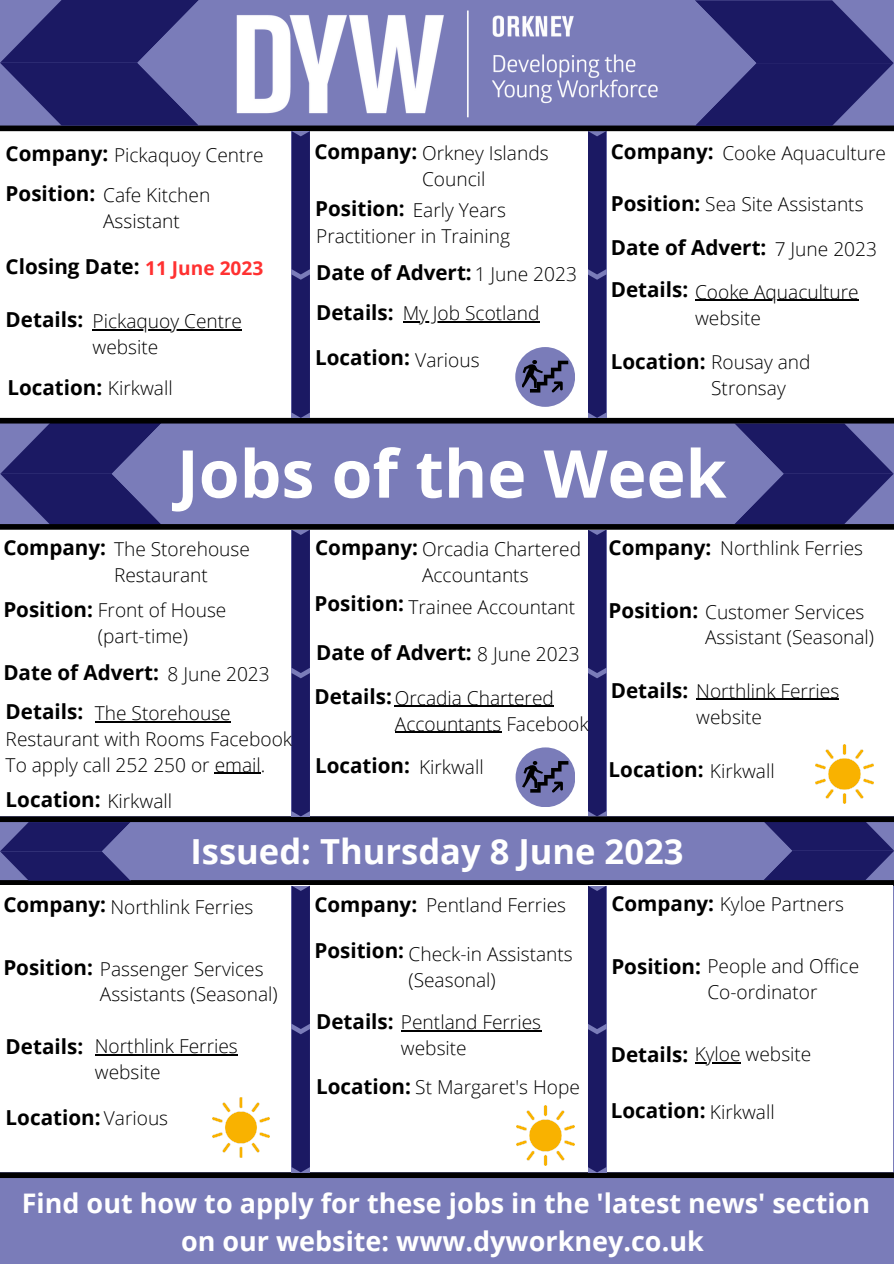
<style>
.page{position:relative;width:894px;height:1264px;background:#fff}
.page>*{position:absolute;margin:0;border:0;box-sizing:border-box;transform-origin:0 0}
.t1{font:700 66px "Open Sans";color:#fff}
.t2{font:700 34.5px "Open Sans";color:#fff}
.t3{font:700 27px/37.2px "Open Sans";color:#fff;text-align:center}
.t4{font:700 20.55px "Open Sans";color:#000}
.t5{font:300 19.05px/26px "Open Sans";color:#000}
.s1{font-weight:700;font-size:20.55px}
.s2{font-size:19.05px;color:#ff3131}
.s3{font-weight:300;font-size:19.05px}
</style>
<div class="page">
<div style="left:0;top:0;width:893px;height:1263px;background:#7a7cb9"></div>
<svg style="left:734px;top:423px;width:159px;height:101px"></svg>
<div style="left:0;top:131px;width:893px;height:286px;background:#fff"></div>
<svg style="left:0;top:423px;width:162px;height:101px"></svg>
<div style="left:0;top:418px;width:893px;height:5px;background:#000"></div>
<div style="left:0;top:125px;width:893px;height:6px;background:#000"></div>
<div style="left:0;top:529px;width:893px;height:287px;background:#fff"></div>
<svg style="left:763px;top:822px;width:130px;height:58px"></svg>
<div style="left:0;top:816px;width:893px;height:6px;background:#000"></div>
<div style="left:0;top:880px;width:893px;height:5px;background:#000"></div>
<div style="left:0;top:885px;width:892px;height:286px;background:#fff"></div>
<div style="left:0;top:1172px;width:893px;height:5px;background:#000"></div>
<svg style="left:0;top:822px;width:131px;height:58px"></svg>
<svg style="left:291px;top:529px;width:19px;height:287px;background:#212069"></svg>
<div style="left:0;top:524px;width:893px;height:5px;background:#000"></div>
<svg style="left:587px;top:529px;width:19px;height:287px;background:#2a286d"></svg>
<svg style="left:587px;top:886px;width:19px;height:286px;background:#2a286e"></svg>
<svg style="left:291px;top:885px;width:19px;height:287px;background:#222069"></svg>
<svg style="left:587px;top:131px;width:19px;height:287px;background:#2a286e"></svg>
<svg style="left:291px;top:131px;width:19px;height:287px;background:#222069"></svg>
<svg style="left:0;top:0;width:199px;height:125px"></svg>
<svg style="left:694px;top:0;width:199px;height:126px"></svg>
<hr style="left:694px;top:300px;width:164px;height:1px;background:#000">
<hr style="left:92px;top:329px;width:150px;height:1px;background:#000">
<hr style="left:696px;top:698px;width:143px;height:2px;background:#000">
<hr style="left:401px;top:1030px;width:140px;height:1px;background:#000">
<hr style="left:95px;top:1054px;width:143px;height:1px;background:#000">
<hr style="left:694px;top:1062px;width:46px;height:1px;background:#000">
<hr style="left:395px;top:705px;width:158px;height:2px;background:#000">
<hr style="left:395px;top:731px;width:106px;height:1px;background:#000">
<img style="left:236px;top:10px;width:422px;height:108px">
<hr style="left:402px;top:321px;width:137px;height:1px;background:#000">
<div style="left:515px;top:347px;width:60px;height:60px;background:#7a7cb9;border-radius:50%"></div>
<svg style="left:530px;top:361px;width:38px;height:32px"></svg>
<img style="left:522px;top:361px;width:20px;height:27px">
<hr style="left:95px;top:721px;width:136px;height:1px;background:#000">
<hr style="left:214px;top:772px;width:47px;height:1px;background:#000">
<img style="left:815px;top:744px;width:58px;height:60px">
<img style="left:212px;top:1097px;width:58px;height:60px">
<img style="left:516px;top:1105px;width:58px;height:60px">
<div style="left:515px;top:747px;width:60px;height:60px;background:#7a7cb9;border-radius:50%"></div>
<svg style="left:530px;top:761px;width:38px;height:32px"></svg>
<img style="left:522px;top:761px;width:20px;height:26px">
<p class="t5" style="left:6px;top:141px;width:259px"><span class="s1">Company:</span> Pickaquoy Centre</p>
<p class="t5" style="left:6px;top:181px;width:206px"><span class="s1">Position:</span> Cafe Kitchen</p>
<p class="t5" style="left:103px;top:207px;width:78px">Assistant</p>
<p class="t4" style="left:6px;top:252px;width:259px">Closing Date: <span class="s2">11 June 2023</span></p>
<p class="t4" style="left:6px;top:305px;width:79px">Details:</p>
<p class="t5" style="left:92px;top:308px;width:151px">Pickaquoy Centre website</p>
<p class="t4" style="left:7px;top:373px;width:167px">Location: <span class="s3">Kirkwall</span></p>
<p class="t5" style="left:314px;top:139px;width:236px"><span class="s1">Company:</span> Orkney Islands</p>
<p class="t5" style="left:315px;top:197px;width:192px"><span class="s1">Position:</span> Early Years</p>
<p class="t5" style="left:422px;top:165px;width:65px">Council</p>
<p class="t5" style="left:316px;top:222px;width:195px">Practitioner in Training</p>
<p class="t4" style="left:316px;top:258px;width:262px">Date of Advert:<span class="s3">1 June 2023</span></p>
<p class="t5" style="left:316px;top:300px;width:225px"><span class="s1">Details:</span> My Job Scotland</p>
<p class="t4" style="left:315px;top:343px;width:166px">Location: <span class="s3">Various</span></p>
<p class="t5" style="left:610px;top:139px;width:276px"><span class="s1">Company:</span> Cooke Aquaculture</p>
<p class="t5" style="left:610px;top:190px;width:254px"><span class="s1">Position:</span> Sea Site Assistants</p>
<p class="t4" style="left:610px;top:233px;width:267px">Date of Advert: <span class="s3">7 June 2023</span></p>
<p class="t5" style="left:610px;top:278px;width:249px"><span class="s1">Details:</span> Cooke Aquaculture</p>
<p class="t5" style="left:694px;top:304px;width:67px">website</p>
<p class="t4" style="left:610px;top:347px;width:201px">Location: <span class="s3">Rousay and</span></p>
<p class="t5" style="left:711px;top:374px;width:76px">Stronsay</p>
<p class="t1" style="left:177px;top:427px;width:551px">Jobs of the Week</p>
<p class="t5" style="left:3px;top:535px;width:248px"><span class="s1">Company:</span> The Storehouse</p>
<p class="t5" style="left:114px;top:561px;width:95px">Restaurant</p>
<p class="t5" style="left:3px;top:597px;width:224px"><span class="s1">Position:</span> Front of House</p>
<p class="t5" style="left:98px;top:622px;width:91px">(part-time)</p>
<p class="t4" style="left:3px;top:657px;width:268px">Date of Advert: <span class="s3">8 June 2023</span></p>
<p class="t4" style="left:6px;top:697px;width:79px">Details:</p>
<p class="t5" style="left:95px;top:699px;width:137px">The Storehouse</p>
<p class="t5" style="left:6px;top:725px;width:288px">Restaurant with Rooms Facebook</p>
<p class="t5" style="left:6px;top:751px;width:261px">To apply call 252 250 or email.</p>
<p class="t5" style="left:315px;top:535px;width:267px"><span class="s1">Company:</span> Orcadia Chartered</p>
<p class="t4" style="left:314px;top:589px;width:91px">Position:</p>
<p class="t4" style="left:316px;top:638px;width:265px">Date of Advert: <span class="s3">8 June 2023</span></p>
<p class="t5" style="left:314px;top:684px;width:241px"><span class="s1">Details:</span>Orcadia Chartered</p>
<p class="t5" style="left:422px;top:561px;width:108px">Accountants</p>
<p class="t5" style="left:408px;top:593px;width:168px">Trainee Accountant</p>
<p class="t5" style="left:395px;top:710px;width:195px">Accountants Facebook</p>
<p class="t4" style="left:315px;top:750px;width:170px">Location: <span class="s3">Kirkwall</span></p>
<p class="t5" style="left:608px;top:535px;width:256px"><span class="s1">Company:</span> Northlink Ferries</p>
<p class="t5" style="left:608px;top:598px;width:257px"><span class="s1">Position:</span> Customer Services</p>
<p class="t5" style="left:705px;top:624px;width:170px">Assistant (Seasonal)</p>
<p class="t5" style="left:610px;top:677px;width:230px"><span class="s1">Details:</span> Northlink Ferries</p>
<p class="t5" style="left:696px;top:703px;width:67px">website</p>
<p class="t4" style="left:608px;top:754px;width:167px">Location: <span class="s3">Kirkwall</span></p>
<p class="t4" style="left:6px;top:785px;width:168px">Location: <span class="s3">Kirkwall</span></p>
<p class="t2" style="left:190px;top:827px;width:494px">Issued: Thursday 8 June 2023</p>
<p class="t4" style="left:3px;top:889px;width:104px">Company:</p>
<p class="t5" style="left:110px;top:893px;width:144px">Northlink Ferries</p>
<p class="t5" style="left:3px;top:955px;width:262px"><span class="s1">Position:</span> Passenger Services</p>
<p class="t4" style="left:6px;top:1032px;width:79px">Details:</p>
<p class="t5" style="left:100px;top:981px;width:179px">Assistants (Seasonal)</p>
<p class="t5" style="left:95px;top:1033px;width:144px">Northlink Ferries</p>
<p class="t5" style="left:95px;top:1058px;width:67px">website</p>
<p class="t5" style="left:314px;top:892px;width:253px"><span class="s1">Company:</span> Pentland Ferries</p>
<p class="t4" style="left:314px;top:936px;width:91px">Position:</p>
<p class="t5" style="left:408px;top:940px;width:166px">Check-in Assistants</p>
<p class="t5" style="left:408px;top:966px;width:89px">(Seasonal)</p>
<p class="t5" style="left:316px;top:1009px;width:226px"><span class="s1">Details:</span> Pentland Ferries</p>
<p class="t5" style="left:401px;top:1035px;width:67px">website</p>
<p class="t5" style="left:316px;top:1073px;width:265px"><span class="s1">Location:</span> St Margaret's Hope</p>
<p class="t5" style="left:611px;top:891px;width:234px"><span class="s1">Company:</span> Kyloe Partners</p>
<p class="t5" style="left:611px;top:952px;width:249px"><span class="s1">Position:</span> People and Office</p>
<p class="t5" style="left:707px;top:978px;width:111px">Co-ordinator</p>
<p class="t5" style="left:610px;top:1040px;width:202px"><span class="s1">Details:</span> Kyloe website</p>
<p class="t4" style="left:6px;top:1102px;width:164px">Location: <span class="s3">Various</span></p>
<p class="t4" style="left:610px;top:1096px;width:165px">Location: <span class="s3">Kirkwall</span></p>
<p class="t3" style="left:22px;top:1184px;width:849px">Find out how to apply for these jobs in the 'latest news' section on our website: www.dyworkney.co.uk</p>
</div>
